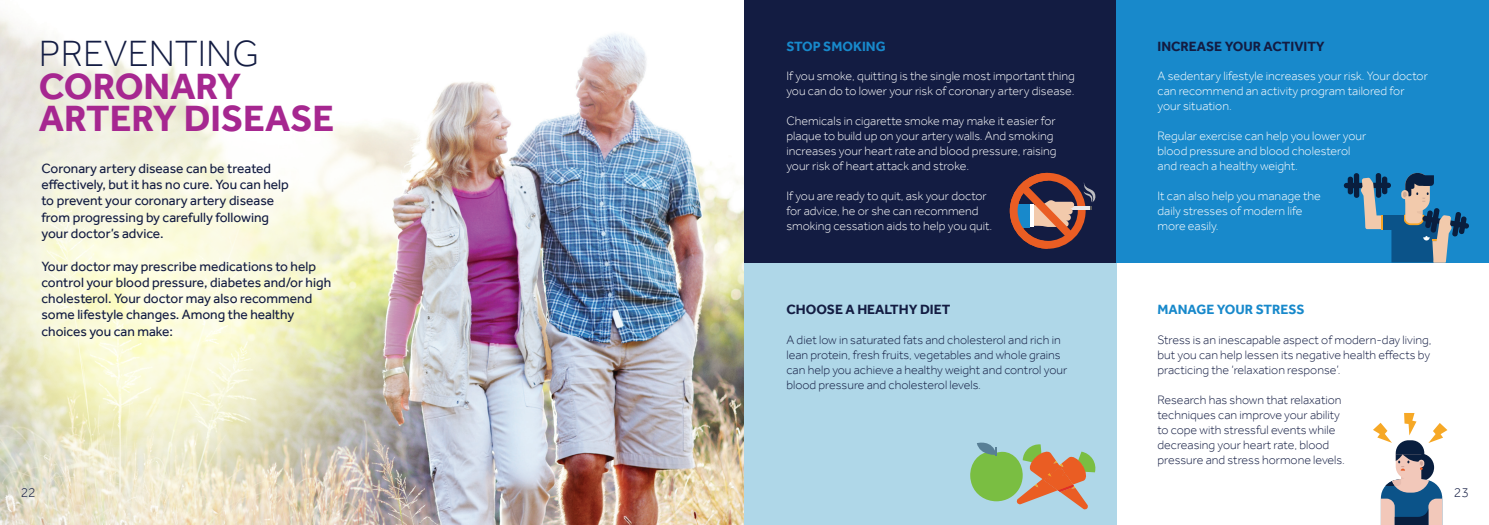
<style>
.page{position:relative;width:1489px;height:525px;background:#fff}
.page>*{position:absolute;margin:0;border:0;box-sizing:border-box;transform-origin:0 0}
.t1{font:700 37.5px/32.6px "Effra";color:#a62790}
.t2{font:300 37.5px "Effra";color:#131c42}
.t3{font:13.75px/16.2px "Effra";color:#131c42}
.t4{font:700 13.75px "Effra";color:#131c42}
.t5{font:700 13.75px "Effra";color:#1889cb}
.t6{font:300 13.75px "Effra";color:#131c42}
.t7{font:300 12.5px/15px "Effra";color:#fff}
.t8{font:300 12.5px/15px "Effra";color:#131c42}
</style>
<div class="page">
<img style="left:480px;top:33px;width:264px;height:491px">
<svg style="left:0;top:16px;width:480px;height:508px"></svg>
<div style="left:744px;top:262px;width:372px;height:262px;background:#afd7e8"></div>
<div style="left:744px;top:0;width:372px;height:262px;background:#131c42"></div>
<div style="left:1116px;top:0;width:372px;height:262px;background:#1889cb"></div>
<div style="left:1343px;top:182px;width:47px;height:6px;background:#091e3e;border-radius:3px"></div>
<div style="left:1353px;top:173px;width:6px;height:25px;background:#091e3e;border-radius:3px"></div>
<div style="left:1347px;top:176px;width:5px;height:18px;background:#091e3e;border-radius:3px"></div>
<div style="left:1375px;top:173px;width:5px;height:25px;background:#091e3e;border-radius:3px"></div>
<div style="left:1381px;top:176px;width:6px;height:18px;background:#091e3e;border-radius:3px"></div>
<div style="left:1381px;top:215px;width:22px;height:15px;background:#0b5389"></div>
<svg style="left:1360px;top:178px;width:25px;height:52px"></svg>
<svg style="left:1391px;top:173px;width:77px;height:89px"></svg>
<svg style="left:1009px;top:173px;width:86px;height:75px"></svg>
<svg style="left:970px;top:442px;width:125px;height:67px"></svg>
<svg style="left:1373px;top:413px;width:74px;height:111px"></svg>
<h1 class="t2" style="left:39px;top:31px;width:222px">PREVENTING</h1>
<h1 class="t1" style="left:39px;top:69px;width:297px">CORONARY<br>ARTERY DISEASE</h1>
<p class="t3" style="left:41px;top:160px;width:249px">Coronary artery disease can be treated effectively, but it has no cure. You can help to prevent your coronary artery disease from progressing by carefully following your doctor’s advice.</p>
<p class="t3" style="left:41px;top:257px;width:291px">Your doctor may prescribe medications to help control your blood pressure, diabetes and/or high cholesterol. Your doctor may also recommend some lifestyle changes. Among the healthy choices you can make:</p>
<p class="t5" style="left:786px;top:38px;width:101px">STOP SMOKING</p>
<p class="t7" style="left:786px;top:68px;width:290px">If you smoke, quitting is the single most important thing you can do to lower your risk of coronary artery disease.</p>
<p class="t7" style="left:786px;top:113px;width:272px">Chemicals in cigarette smoke may make it easier for plaque to build up on your artery walls. And smoking increases your heart rate and blood pressure, raising your risk of heart attack and stroke.</p>
<p class="t7" style="left:786px;top:188px;width:207px">If you are ready to quit, ask your doctor for advice, he or she can recommend smoking cessation aids to help you quit.</p>
<p class="t4" style="left:786px;top:301px;width:165px">CHOOSE A HEALTHY DIET</p>
<p class="t8" style="left:786px;top:331px;width:282px">A diet low in saturated fats and cholesterol and rich in lean protein, fresh fruits, vegetables and whole grains can help you achieve a healthy weight and control your blood pressure and cholesterol levels.</p>
<p class="t4" style="left:1157px;top:38px;width:169px">INCREASE YOUR ACTIVITY</p>
<p class="t7" style="left:1157px;top:68px;width:272px">A sedentary lifestyle increases your risk. Your doctor can recommend an activity program tailored for your situation.</p>
<p class="t7" style="left:1157px;top:128px;width:210px">Regular exercise can help you lower your blood pressure and blood cholesterol and reach a healthy weight.</p>
<p class="t7" style="left:1157px;top:188px;width:165px">It can also help you manage the daily stresses of modern life more easily.</p>
<p class="t5" style="left:1157px;top:301px;width:149px">MANAGE YOUR STRESS</p>
<p class="t8" style="left:1157px;top:331px;width:275px;text-align:justify">Stress is an inescapable aspect of modern-day living, but you can help lessen its negative health effects by practicing the ‘relaxation response’.</p>
<p class="t8" style="left:1157px;top:391px;width:189px">Research has shown that relaxation techniques can improve your ability to cope with stressful events while decreasing your heart rate, blood pressure and stress hormone levels.</p>
<p class="t6" style="left:21px;top:483px;width:16px">22</p>
<p class="t6" style="left:1453px;top:483px;width:16px">23</p>
</div>
